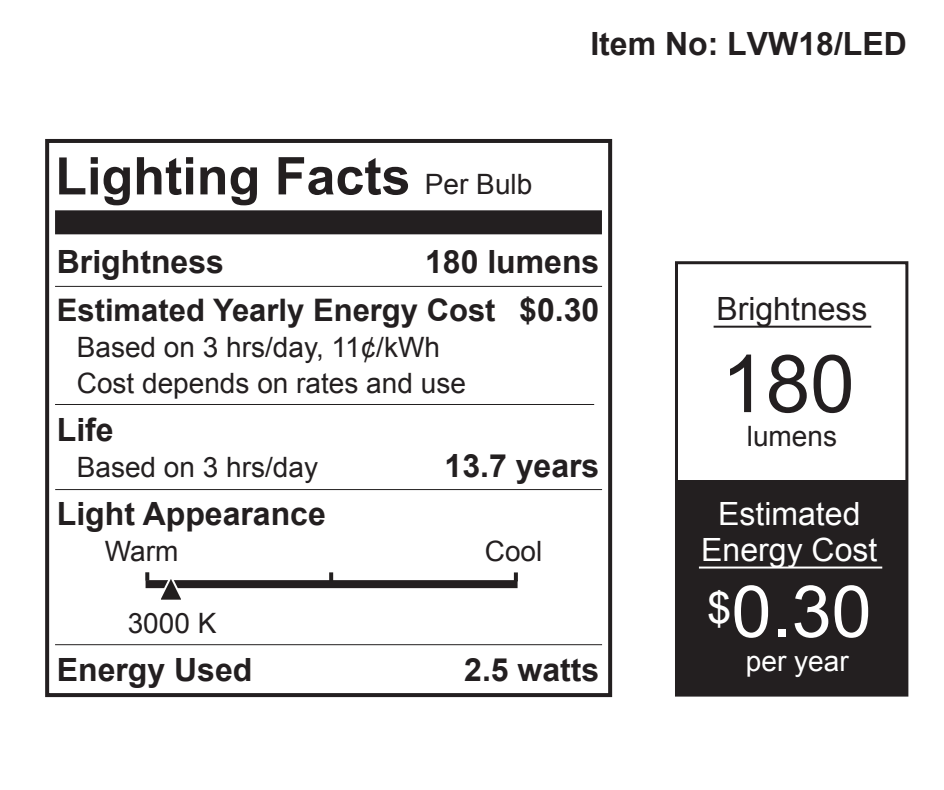
<style>
.page{position:relative;width:944px;height:790px;background:#fff}
.page>*{position:absolute;margin:0;border:0;box-sizing:border-box;transform-origin:0 0}
.t1{font:80px "Arial";color:#231f20}
.t2{font:72px "Arial";color:#fff}
.t3{font:700 52px "Arial";color:#231f20}
.t4{font:700 32px/48px "Arial";color:#231f20;text-align:right}
.t5{font:32px/36px "Arial";color:#fff;text-align:center}
.t6{font:32px "Arial";color:#231f20}
.t7{font:700 31.2px "Arial";color:#231f20}
.t8{font:28px/36px "Arial";color:#231f20}
.t9{font:28px "Arial";color:#fff}
.s1{font-weight:400;font-size:28px}
</style>
<div class="page">
<div style="left:675px;top:261px;width:233px;height:435px;background:#fff;border:3px solid #231f20"></div>
<div style="left:676px;top:479px;width:231px;height:215px;background:#231f20"></div>
<hr style="left:714px;top:325px;width:157px;height:2px;background:#231f20">
<hr style="left:699px;top:566px;width:183px;height:2px;background:#fff">
<div style="left:45px;top:139px;width:567px;height:558px;background:#fff;border:4px solid #231f20"></div>
<hr style="left:55px;top:643px;width:547px;height:2px;background:#221f1f">
<hr style="left:55px;top:488px;width:547px;height:2px;background:#221f1f">
<hr style="left:55px;top:403px;width:539px;height:2px;background:#221f1f">
<hr style="left:55px;top:285px;width:547px;height:2px;background:#221f1f">
<div style="left:55px;top:210px;width:547px;height:24px;background:#231f20"></div>
<div style="left:146px;top:580px;width:372px;height:8px;background:#231f20"></div>
<svg style="left:514px;top:572px;width:4px;height:9px"></svg>
<svg style="left:329px;top:572px;width:4px;height:8px"></svg>
<svg style="left:145px;top:572px;width:4px;height:8px"></svg>
<svg style="left:156px;top:579px;width:30px;height:21px"></svg>
<h3 class="t3" style="left:55px;top:142px;width:479px">Lighting Facts <span class="s1">Per Bulb</span></h3>
<p class="t4" style="left:590px;top:21px;width:318px">Item No: LVW18/LED</p>
<p class="t4" style="left:425px;top:238px;width:176px">180 lumens $0.30</p>
<p class="t4" style="left:57px;top:238px;width:169px">Brightness</p>
<p class="t7" style="left:57px;top:289px;width:440px">Estimated Yearly Energy Cost</p>
<p class="t8" style="left:77px;top:329px;width:391px">Based on 3 hrs/day, 11¢/kWh<br>Cost depends on rates and use</p>
<p class="t4" style="left:57px;top:406px;width:58px">Life</p>
<p class="t8" style="left:77px;top:449px;width:243px">Based on 3 hrs/day</p>
<p class="t4" style="left:57px;top:490px;width:271px">Light Appearance</p>
<p class="t8" style="left:105px;top:533px;width:75px">Warm</p>
<p class="t8" style="left:485px;top:533px;width:59px">Cool</p>
<p class="t4" style="left:445px;top:442px;width:156px">13.7 years</p>
<p class="t8" style="left:128px;top:605px;width:90px">3000 K</p>
<p class="t4" style="left:57px;top:646px;width:197px">Energy Used</p>
<p class="t4" style="left:464px;top:646px;width:137px">2.5 watts</p>
<p class="t6" style="left:716px;top:288px;width:153px">Brightness</p>
<h1 class="t1" style="left:721px;top:331px;width:135px">180</h1>
<p class="t8" style="left:747px;top:418px;width:92px">lumens</p>
<p class="t5" style="left:701px;top:496px;width:178px">Estimated<br>Energy Cost</p>
<h2 class="t2" style="left:707px;top:564px;width:166px"><sup>$</sup>0.30</h2>
<p class="t9" style="left:746px;top:642px;width:104px">per year</p>
</div>
